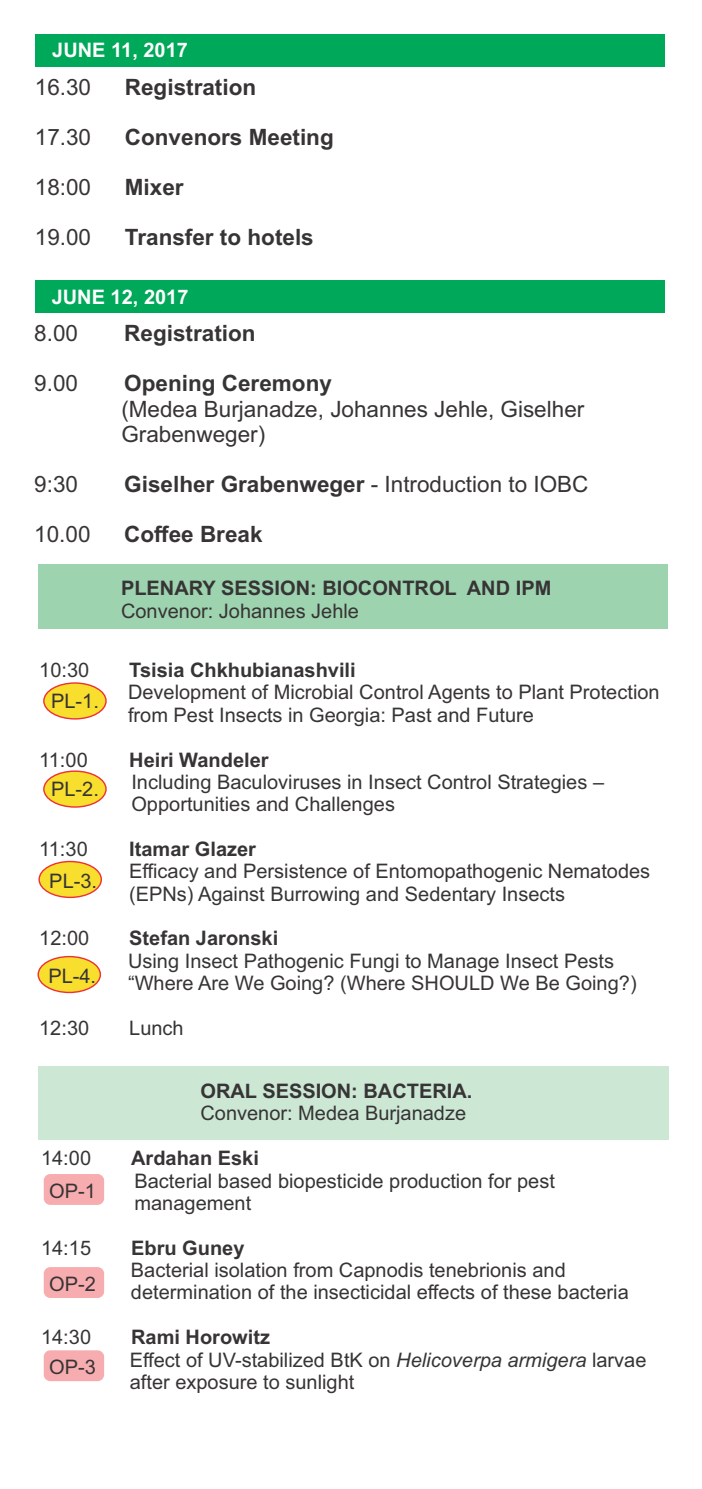
<style>
.page{position:relative;width:702px;height:1489px;background:#fff}
.page>*{position:absolute;margin:0;border:0;box-sizing:border-box;transform-origin:0 0}
.t1{font:700 22.5px "Arial";color:#373435}
.t2{font:22.5px/25.2px "Arial";color:#373435}
.t3{font:20px/22.2px "Arial";color:#373435}
.t4{font:700 20px "Arial";color:#373435}
.t5{font:700 20px "Arial";color:#fefefe}
.s1{font-weight:400}
.s2{font-weight:700}
.s3{font-style:italic}
</style>
<div class="page">
<div style="left:35px;top:280px;width:629px;height:32px;background:#00a859"></div>
<div style="left:35px;top:34px;width:630px;height:32px;background:#00a859"></div>
<div style="left:38px;top:564px;width:630px;height:64px;background:#9dd3af"></div>
<div style="left:38px;top:860px;width:64px;height:38px;background:#f9df2d;border:1px solid #ed3237;border-radius:50%"></div>
<div style="left:37px;top:955px;width:64px;height:38px;background:#f9df2d;border:1px solid #ed3237;border-radius:50%"></div>
<div style="left:43px;top:770px;width:64px;height:37px;background:#f9df2d;border:1px solid #ed3237;border-radius:50%"></div>
<div style="left:43px;top:682px;width:64px;height:37px;background:#f9df2d;border:1px solid #ed3237;border-radius:50%"></div>
<div style="left:38px;top:1066px;width:630px;height:74px;background:#cce7d4"></div>
<div style="left:44px;top:1173px;width:60px;height:31px;background:#f7adaf;border:1px solid #f7adaf;border-radius:6px"></div>
<div style="left:44px;top:1266px;width:60px;height:31px;background:#f7adaf;border:1px solid #f7adaf;border-radius:6px"></div>
<div style="left:44px;top:1350px;width:60px;height:30px;background:#f7adaf;border:1px solid #f7adaf;border-radius:6px"></div>
<p class="t5" style="left:52px;top:43px;width:137px">JUNE 11, 2017</p>
<p class="t2" style="left:35px;top:76px;width:58px">16.30</p>
<p class="t1" style="left:125px;top:78px;width:133px">Registration</p>
<p class="t2" style="left:35px;top:126px;width:58px">17.30</p>
<p class="t1" style="left:125px;top:128px;width:210px">Convenors Meeting</p>
<p class="t2" style="left:35px;top:177px;width:58px">18:00</p>
<p class="t1" style="left:125px;top:179px;width:60px">Mixer</p>
<p class="t2" style="left:35px;top:227px;width:58px">19.00</p>
<p class="t1" style="left:125px;top:229px;width:190px">Transfer to hotels</p>
<p class="t5" style="left:52px;top:289px;width:138px">JUNE 12, 2017</p>
<p class="t2" style="left:34px;top:322px;width:45px">8.00</p>
<p class="t1" style="left:124px;top:325px;width:133px">Registration</p>
<p class="t2" style="left:34px;top:373px;width:45px">9.00</p>
<p class="t1" style="left:124px;top:375px;width:209px">Opening Ceremony</p>
<p class="t2" style="left:121px;top:398px;width:464px">(Medea Burjanadze, Johannes Jehle, Giselher<br>Grabenweger)</p>
<p class="t2" style="left:34px;top:473px;width:45px">9:30</p>
<p class="t1" style="left:124px;top:475px;width:465px">Giselher Grabenweger <span class="s1">- Introduction to IOBC</span></p>
<p class="t2" style="left:34px;top:524px;width:58px">10.00</p>
<p class="t1" style="left:124px;top:526px;width:140px">Coffee Break</p>
<p class="t4" style="left:121px;top:580px;width:432px">PLENARY SESSION: BIOCONTROL AND IPM</p>
<p class="t3" style="left:121px;top:601px;width:239px">Convenor: Johannes Jehle</p>
<p class="t3" style="left:39px;top:660px;width:52px">10:30</p>
<p class="t4" style="left:129px;top:662px;width:228px">Tsisia Chkhubianashvili</p>
<p class="t3" style="left:128px;top:683px;width:533px">Development of Microbial Control Agents to Plant Protection from Pest Insects in Georgia: Past and Future</p>
<p class="t3" style="left:39px;top:750px;width:50px">11:00</p>
<p class="t4" style="left:129px;top:752px;width:141px">Heiri Wandeler</p>
<p class="t3" style="left:131px;top:772px;width:474px">Including Baculoviruses in Insect Control Strategies –<br>Opportunities and Challenges</p>
<p class="t3" style="left:39px;top:839px;width:50px">11:30</p>
<p class="t4" style="left:129px;top:841px;width:128px">Itamar Glazer</p>
<p class="t3" style="left:129px;top:862px;width:522px">Efficacy and Persistence of Entomopathogenic Nematodes (EPNs) Against Burrowing and Sedentary Insects</p>
<p class="t3" style="left:39px;top:929px;width:52px">12:00</p>
<p class="t4" style="left:129px;top:930px;width:150px">Stefan Jaronski</p>
<p class="t3" style="left:128px;top:951px;width:510px">Using Insect Pathogenic Fungi to Manage Insect Pests “Where Are We Going? (Where SHOULD We Be Going?)</p>
<p class="t3" style="left:39px;top:1018px;width:52px">12:30</p>
<p class="t3" style="left:129px;top:1018px;width:56px">Lunch</p>
<p class="t3" style="left:51px;top:691px;width:49px">PL-1.</p>
<p class="t3" style="left:51px;top:780px;width:49px">PL-2.</p>
<p class="t3" style="left:49px;top:871px;width:49px">PL-3.</p>
<p class="t3" style="left:48px;top:966px;width:49px">PL-4.</p>
<p class="t4" style="left:200px;top:1083px;width:273px">ORAL SESSION: BACTERIA.</p>
<p class="t3" style="left:200px;top:1103px;width:267px">Convenor: Medea Burjanadze</p>
<p class="t3" style="left:41px;top:1148px;width:52px">14:00</p>
<p class="t4" style="left:131px;top:1150px;width:129px">Ardahan Eski</p>
<p class="t3" style="left:134px;top:1171px;width:422px">Bacterial based biopesticide production for pest management</p>
<p class="t3" style="left:41px;top:1238px;width:52px">14:15</p>
<p class="t4" style="left:131px;top:1240px;width:115px">Ebru Guney</p>
<p class="t3" style="left:131px;top:1260px;width:499px">Bacterial isolation from Capnodis tenebrionis and determination of the insecticidal effects of these bacteria</p>
<p class="t3" style="left:41px;top:1327px;width:52px">14:30</p>
<p class="t3" style="left:130px;top:1327px;width:518px"><span class="s2">Rami Horowitz<br></span>Effect of UV-stabilized BtK on <span class="s3">Helicoverpa armigera</span> larvae after exposure to sunlight</p>
<p class="t3" style="left:49px;top:1181px;width:48px">OP-1</p>
<p class="t3" style="left:49px;top:1274px;width:48px">OP-2</p>
<p class="t3" style="left:49px;top:1357px;width:48px">OP-3</p>
</div>
